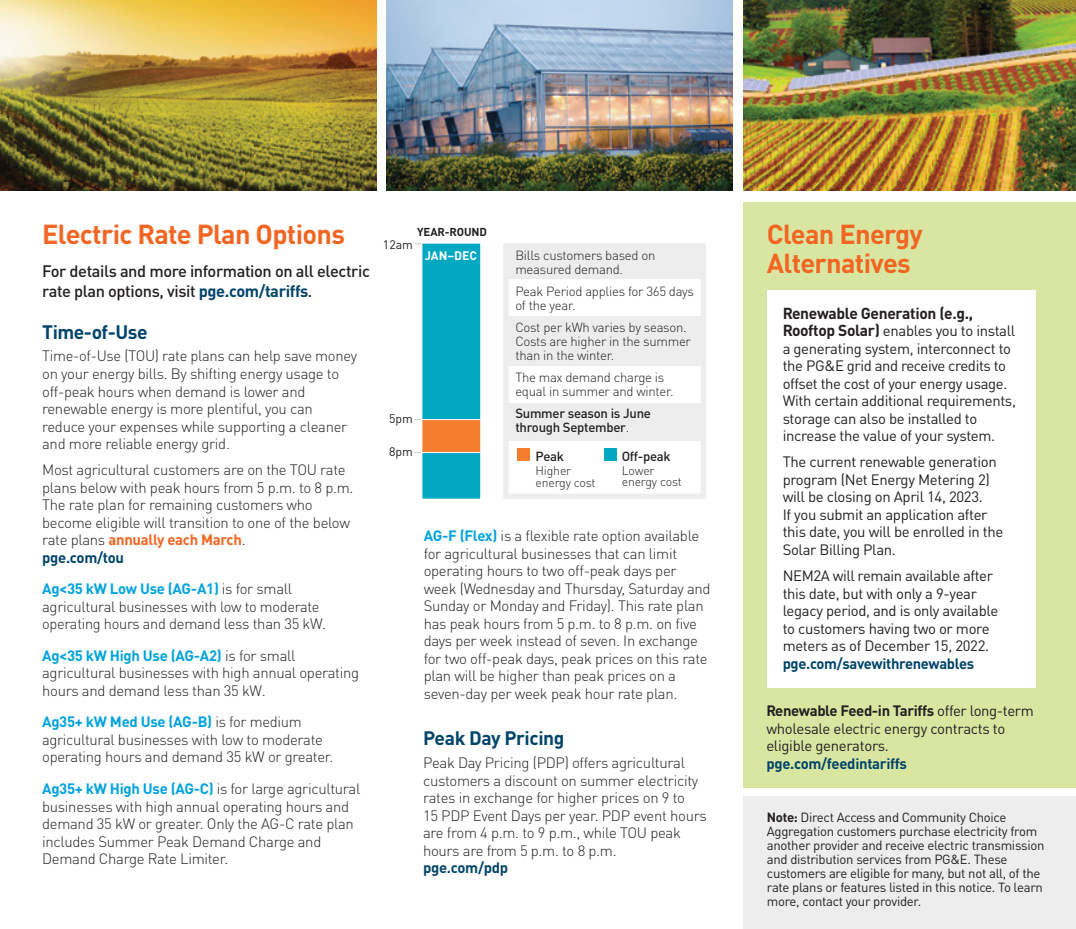
<style>
.page{position:relative;width:1076px;height:929px;background:#fff}
.page>*{position:absolute;margin:0;border:0;box-sizing:border-box;transform-origin:0 0}
.t1{font:700 27.12px/28.9px "DIN Pro";letter-spacing:-.025em;color:#f26522}
.t2{font:700 19.25px "DIN Pro";letter-spacing:-.02em;color:#00446a}
.t3{font:500 16.45px/19.2px "DIN Pro";letter-spacing:-.025em;color:#231f20}
.t4{font:700 15.75px "DIN Pro";letter-spacing:-.02em;color:#231f20}
.t5{font:300 14.88px/17.5px "DIN Pro";letter-spacing:-.02em;color:#231f20}
.t6{font:14.88px/17.5px "DIN Pro";letter-spacing:-.02em;color:#231f20}
.t7{font:700 14.88px "DIN Pro";letter-spacing:-.02em;color:#00446a}
.t8{font:13.12px/14px "DIN Pro";letter-spacing:-.025em;color:#231f20}
.t9{font:300 13.12px/14px "DIN Pro";letter-spacing:-.02em;color:#231f20}
.t10{font:500 13.12px/14px "DIN Pro";letter-spacing:-.02em;color:#231f20}
.t11{font:300 12.25px/11.4px "DIN Pro";letter-spacing:-.01em;color:#231f20}
.t12{font:12.25px "DIN Pro";color:#231f20}
.t13{font:700 12.25px "DIN Pro";color:#fff}
.t14{font:700 11.38px "DIN Pro";letter-spacing:-.01em;color:#231f20}
.s1{font-weight:700;color:#00446a}
.s2{font-weight:700;color:#f26522}
.s3{font-weight:700;color:#00a3dd}
.s4{font-weight:300}
.s5{font-weight:700;font-size:15.75px}
.s6{font-weight:700}
</style>
<div class="page">
<div style="left:743px;top:202px;width:332px;height:585px;background:#d9e6a2"></div>
<div style="left:767px;top:290px;width:268px;height:398px;background:#fff"></div>
<div style="left:743px;top:796px;width:332px;height:132px;background:#ededee"></div>
<img style="left:0;top:0;width:376px;height:191px">
<img style="left:387px;top:0;width:345px;height:191px">
<img style="left:743px;top:0;width:332px;height:191px">
<div style="left:422px;top:243px;width:58px;height:256px;background:#00a8c2"></div>
<div style="left:422px;top:419px;width:58px;height:33px;background:#f57d2e"></div>
<hr style="left:422px;top:419px;width:58px;height:1px;background:#fff">
<hr style="left:422px;top:452px;width:58px;height:1px;background:#fff">
<div style="left:421px;top:243px;width:60px;height:256px;border:1px solid #fff"></div>
<div style="left:503px;top:243px;width:202px;height:256px;border:5px solid #ededee"></div>
<div style="left:516px;top:448px;width:13px;height:13px;background:#f57d2e"></div>
<div style="left:603px;top:448px;width:13px;height:13px;background:#00a8c2"></div>
<div style="left:507px;top:403px;width:194px;height:38px;background:#ededee"></div>
<div style="left:507px;top:317px;width:194px;height:49px;background:#ededee"></div>
<div style="left:507px;top:247px;width:194px;height:32px;background:#ededee"></div>
<h2 class="t1" style="left:42px;top:217px;width:304px">Electric Rate Plan Options</h2>
<p class="t3" style="left:42px;top:260px;width:329px">For details and more information on all electric rate plan options, visit <span class="s1">pge.com/tariffs</span>.</p>
<h3 class="t2" style="left:42px;top:316px;width:107px">Time-of-Use</h3>
<p class="t5" style="left:42px;top:346px;width:316px">Time-of-Use (TOU) rate plans can help save money on your energy bills. By shifting energy usage to off-peak hours when demand is lower and renewable energy is more plentiful, you can reduce your expenses while supporting a cleaner and more reliable energy grid.</p>
<p class="t5" style="left:42px;top:460px;width:313px">Most agricultural customers are on the TOU rate plans below with peak hours from 5 p.m. to 8 p.m.<br>The rate plan for remaining customers who become eligible will transition to one of the below rate plans <span class="s2">annually each March</span>.<br><span class="s1">pge.com/tou</span></p>
<p class="t5" style="left:42px;top:579px;width:285px"><span class="s3">Ag&lt;35 kW Low Use (AG-A1)</span> is for small agricultural businesses with low to moderate operating hours and demand less than 35 kW.</p>
<p class="t5" style="left:42px;top:645px;width:318px"><span class="s3">Ag&lt;35 kW High Use (AG-A2)</span> is for small agricultural businesses with high annual operating hours and demand less than 35 kW.</p>
<p class="t5" style="left:42px;top:712px;width:293px"><span class="s3">Ag35+ kW Med Use (AG-B)</span> is for medium agricultural businesses with low to moderate operating hours and demand 35 kW or greater.</p>
<p class="t5" style="left:42px;top:778px;width:320px"><span class="s3">Ag35+ kW High Use (AG-C)</span> is for large agricultural businesses with high annual operating hours and demand 35 kW or greater. Only the AG-C rate plan includes Summer Peak Demand Charge and Demand Charge Rate Limiter.</p>
<p class="t14" style="left:417px;top:223px;width:71px">YEAR-ROUND</p>
<p class="t12" style="left:383px;top:235px;width:32px">12am</p>
<p class="t13" style="left:424px;top:246px;width:54px">JAN–DEC</p>
<p class="t12" style="left:389px;top:409px;width:25px">5pm</p>
<p class="t12" style="left:389px;top:442px;width:25px">8pm</p>
<p class="t9" style="left:515px;top:247px;width:142px">Bills customers based on measured demand.</p>
<p class="t9" style="left:515px;top:283px;width:180px">Peak Period applies for 365 days of the year.</p>
<p class="t9" style="left:515px;top:319px;width:177px">Cost per kWh varies by season.<br>Costs are higher in the summer than in the winter.</p>
<p class="t9" style="left:515px;top:368px;width:160px">The max demand charge is equal in summer and winter.</p>
<p class="t10" style="left:515px;top:404px;width:137px">Summer season is June through September<span class="s4">.</span></p>
<p class="t10" style="left:535px;top:448px;width:30px">Peak</p>
<p class="t11" style="left:535px;top:464px;width:62px">Higher energy cost</p>
<p class="t10" style="left:621px;top:447px;width:50px">Off-peak</p>
<p class="t11" style="left:621px;top:464px;width:62px">Lower energy cost</p>
<p class="t5" style="left:423px;top:525px;width:288px"><span class="s3">AG-F (Flex)</span> is a flexible rate option available for agricultural businesses that can limit operating hours to two off-peak days per week (Wednesday and Thursday, Saturday and Sunday or Monday and Friday). This rate plan has peak hours from 5 p.m. to 8 p.m. on five days per week instead of seven. In exchange for two off-peak days, peak prices on this rate plan will be higher than peak prices on a seven-day per week peak hour rate plan.</p>
<h3 class="t2" style="left:423px;top:722px;width:143px">Peak Day Pricing</h3>
<p class="t5" style="left:423px;top:752px;width:285px">Peak Day Pricing (PDP) offers agricultural customers a discount on summer electricity rates in exchange for higher prices on 9 to<br>15 PDP Event Days per year. PDP event hours are from 4 p.m. to 9 p.m., while TOU peak hours are from 5 p.m. to 8 p.m.</p>
<p class="t7" style="left:423px;top:855px;width:87px">pge.com/pdp</p>
<h2 class="t1" style="left:766px;top:216px;width:157px">Clean Energy<br>Alternatives</h2>
<p class="t4" style="left:782px;top:300px;width:192px">Renewable Generation (e.g.,</p>
<p class="t6" style="left:782px;top:320px;width:235px"><span class="s5">Rooftop Solar)</span> enables you to install a generating system, interconnect to the PG&amp;E grid and receive credits to offset the cost of your energy usage.<br>With certain additional requirements, storage can also be installed to increase the value of your system.</p>
<p class="t6" style="left:782px;top:451px;width:222px">The current renewable generation program (Net Energy Metering 2) will be closing on April 14, 2023.<br>If you submit an application after this date, you will be enrolled in the<br>Solar Billing Plan.</p>
<p class="t6" style="left:782px;top:565px;width:217px">NEM2A will remain available after this date, but with only a 9-year legacy period, and is only available to customers having two or more meters as of December 15, 2022.</p>
<p class="t7" style="left:782px;top:651px;width:193px">pge.com/savewithrenewables</p>
<p class="t6" style="left:766px;top:700px;width:269px"><span class="s6">Renewable Feed-in Tariffs</span> offer long-term wholesale electric energy contracts to eligible generators.</p>
<p class="t7" style="left:766px;top:751px;width:142px">pge.com/feedintariffs</p>
<p class="t8" style="left:766px;top:808px;width:279px"><span class="s6">Note:</span> Direct Access and Community Choice Aggregation customers purchase electricity from another provider and receive electric transmission and distribution services from PG&amp;E. These customers are eligible for many, but not all, of the rate plans or features listed in this notice. To learn more, contact your provider.</p>
</div>
